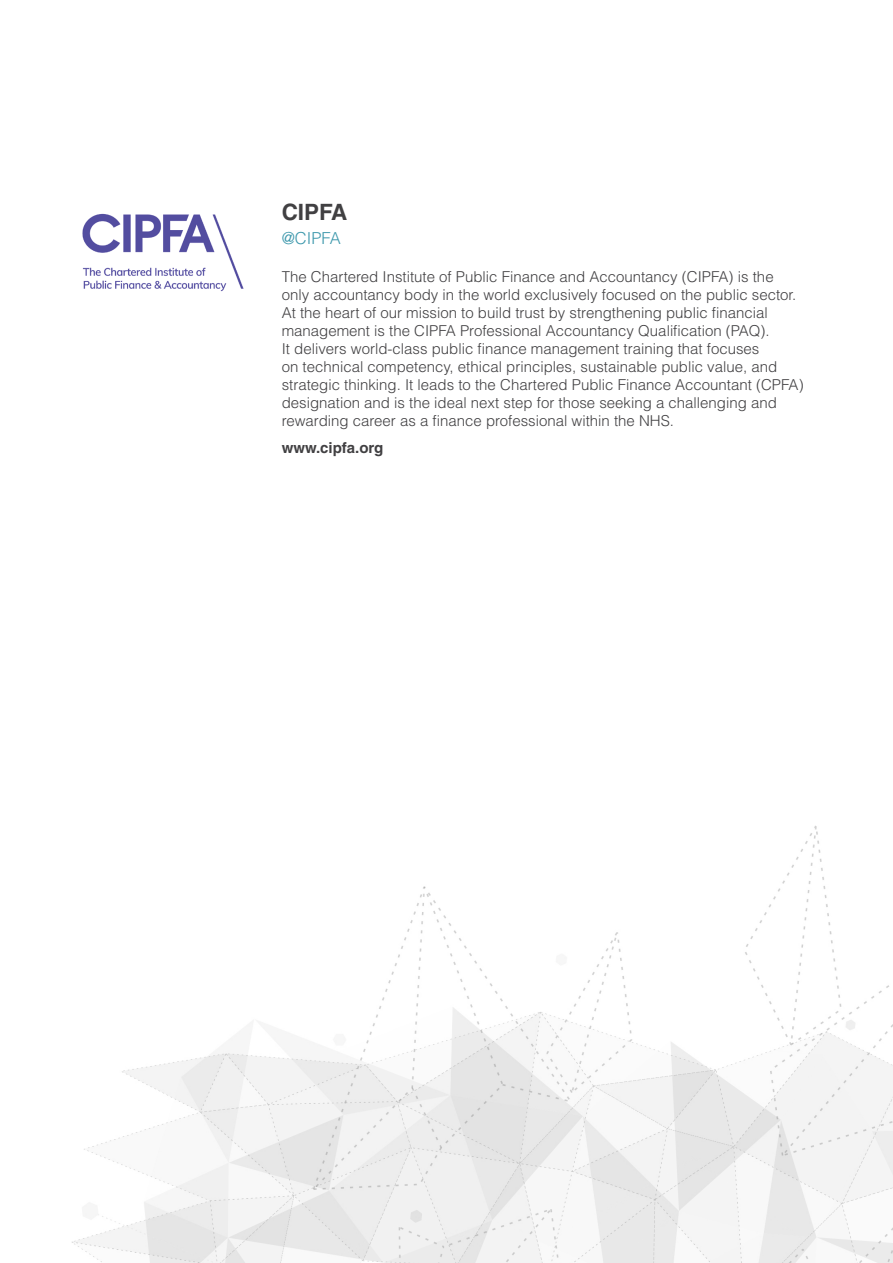
<style>
.page{position:relative;width:893px;height:1263px;background:#fff}
.page>*{position:absolute;margin:0;border:0;box-sizing:border-box;transform-origin:0 0}
.t1{font:700 22.5px "Helvetica LT Std";color:#414042}
.t2{font:300 16.5px "Helvetica LT Std";color:#3d98ac}
.t3{font:300 15px/18px "Helvetica LT Std";color:#414042}
.t4{font:700 15px "Helvetica LT Std";color:#414042}
</style>
<div class="page">
<img style="left:72px;top:825px;width:821px;height:438px">
<img style="left:82px;top:213px;width:162px;height:79px">
<p class="t1" style="left:282px;top:199px;width:67px">CIPFA</p>
<p class="t2" style="left:282px;top:228px;width:61px">@CIPFA</p>
<p class="t3" style="left:282px;top:268px;width:523px">The Chartered Institute of Public Finance and Accountancy (CIPFA) is the only accountancy body in the world exclusively focused on the public sector.<br>At the heart of our mission to build trust by strengthening public financial management is the CIPFA Professional Accountancy Qualification (PAQ).<br>It delivers world-class public finance management training that focuses<br>on technical competency, ethical principles, sustainable public value, and strategic thinking. It leads to the Chartered Public Finance Accountant (CPFA) designation and is the ideal next step for those seeking a challenging and rewarding career as a finance professional within the NHS.</p>
<p class="t4" style="left:282px;top:438px;width:103px">www.cipfa.org</p>
</div>
